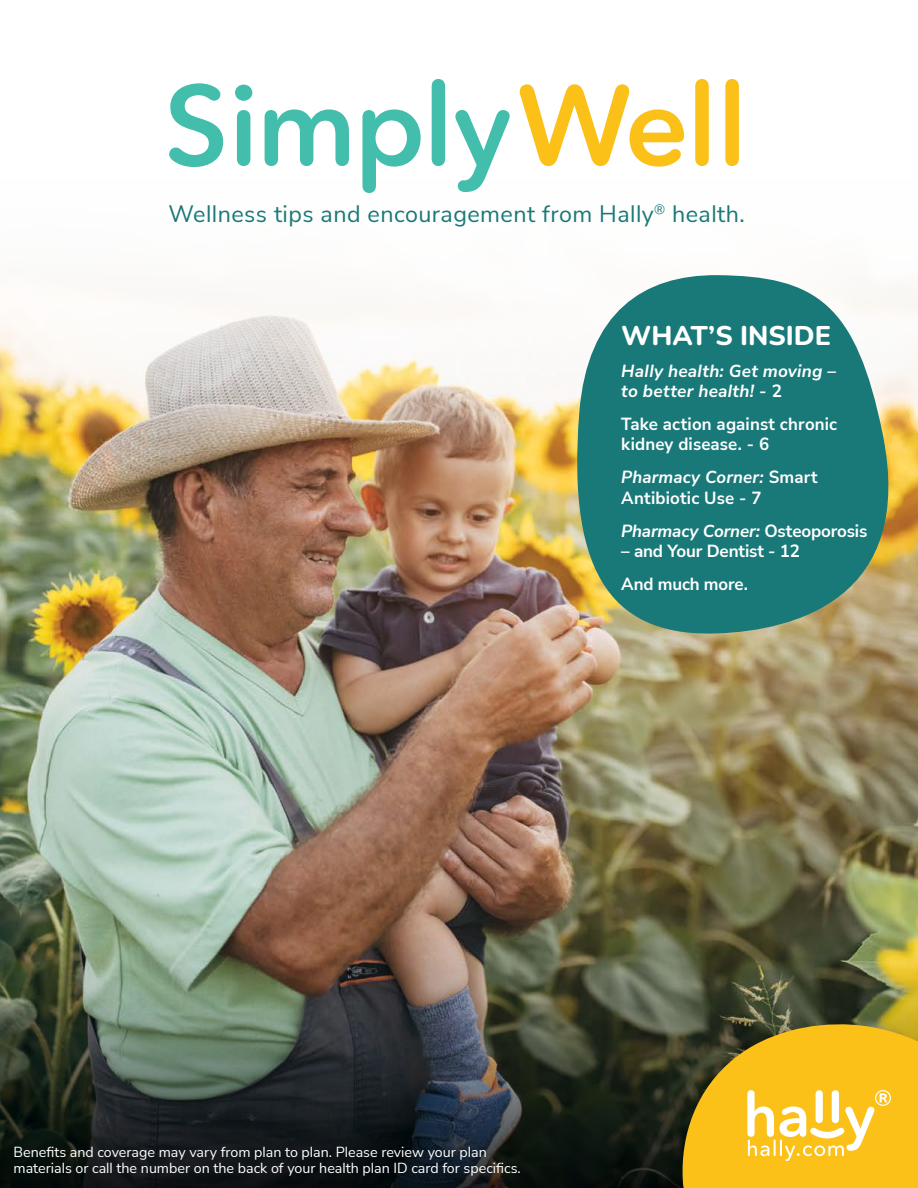
<style>
.page{position:relative;width:918px;height:1188px;background:#fff}
.page>*{position:absolute;margin:0;border:0;box-sizing:border-box;transform-origin:0 0}
.t1{font:200 27px "Nunito";color:#fff}
.t2{font:23.25px "Nunito Sans";letter-spacing:.02em;color:#197878}
.t3{font:700 17.55px/20.2px "Nunito Sans";letter-spacing:.01em;color:#fff;scale:.96 1}
.t4{font:italic 700 17.55px/20.2px "Nunito Sans";letter-spacing:.01em;color:#fff}
.t5{font:700 17.55px/33px "Nunito Sans";letter-spacing:-.01em;color:#fff}
.t6{font:italic 700 17.55px "Nunito Sans";letter-spacing:-.01em;color:#fff}
.t7{font:14.25px/16.5px "Nunito Sans";color:#fff}
.s1{font-style:normal}
.s2{font-style:italic}
</style>
<div class="page">
<img style="left:0;top:434px;width:918px;height:494px">
<img style="left:0;top:928px;width:918px;height:260px">
<svg style="left:681px;top:1022px;width:237px;height:166px;background:#deb22b"></svg>
<svg style="left:0;top:125px;width:918px;height:309px"></svg>
<svg style="left:520px;top:79px;width:219px;height:88px"></svg>
<svg style="left:265px;top:79px;width:245px;height:114px"></svg>
<svg style="left:235px;top:85px;width:17px;height:81px"></svg>
<svg style="left:169px;top:83px;width:54px;height:84px"></svg>
<svg style="left:566px;top:275px;width:351px;height:363px;background:#509084"></svg>
<h2 class="t2" style="left:169px;top:198px;width:578px">Wellness tips and encouragement from Hally<sup>®</sup> health.</h2>
<h1 class="t1" style="left:621px;top:317px;width:211px">WHAT’S INSIDE</h1>
<p class="t4" style="left:621px;top:360px;width:216px">Hally health: Get moving – to better health! <span class="s1">- 2</span></p>
<p class="t3" style="left:621px;top:413px;width:226px">Take action against chronic kidney disease. - 6</p>
<p class="t3" style="left:621px;top:467px;width:206px"><span class="s2">Pharmacy Corner:</span> Smart<br>Antibiotic Use - 7</p>
<p class="t6" style="left:621px;top:518px;width:248px">Pharmacy Corner: <span class="s1">Osteoporosis</span></p>
<p class="t5" style="left:621px;top:534px;width:180px">– and Your Dentist - 12<br>And much more.</p>
<p class="t7" style="left:14px;top:1143px;width:509px">Benefits and coverage may vary from plan to plan. Please review your plan materials or call the number on the back of your health plan ID card for specifics.</p>
</div>
